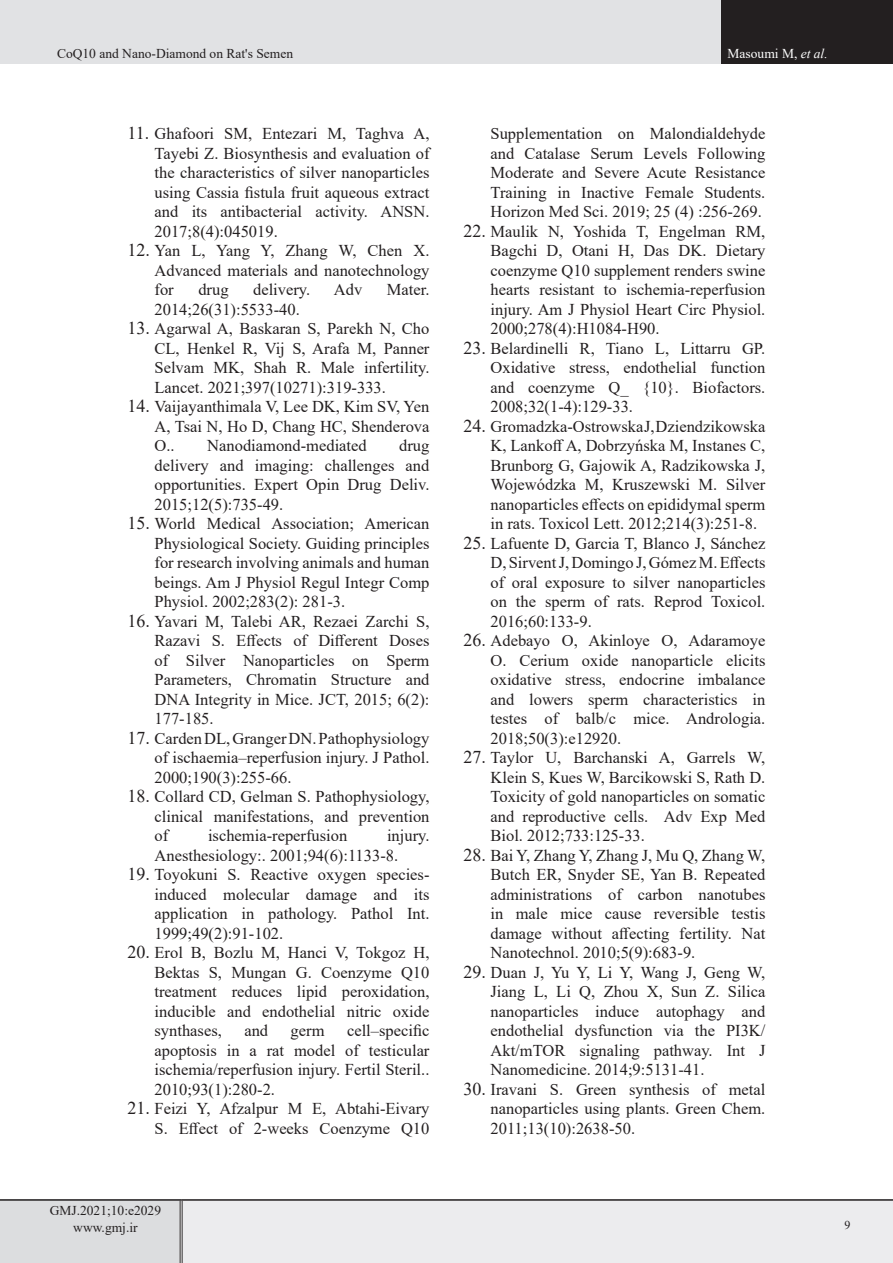
<style>
.page{position:relative;width:893px;height:1263px;background:#fff}
.page>*{position:absolute;margin:0;border:0;box-sizing:border-box;transform-origin:0 0}
.t1{font:16.5px/19.5px "Times New Roman";color:#231f20;text-align:justify}
.t2{font:13.5px/16.2px "Times New Roman";color:#231f20;text-align:center}
.t3{font:13.5px "Times New Roman";color:#fff}
.t4{font:12px "Times New Roman";color:#231f20}
.s1{font-style:italic}
.s2{font-size:18px}
</style>
<div class="page">
<div style="left:0;top:0;width:722px;height:64px;background:#e1e2e4"></div>
<div style="left:722px;top:0;width:171px;height:64px;background:#231f20"></div>
<div style="left:0;top:1200px;width:181px;height:63px;background:#dcdddf"></div>
<div style="left:181px;top:1200px;width:712px;height:63px;background:#ececee"></div>
<hr style="left:180px;top:1201px;width:3px;height:62px;background:#fff">
<hr style="left:180px;top:1201px;width:1px;height:62px;background:#231f20">
<hr style="left:182px;top:1201px;width:1px;height:62px;background:#231f20">
<hr style="left:0;top:1199px;width:181px;height:2px;background:#231f20">
<hr style="left:181px;top:1199px;width:712px;height:2px;background:#231f20">
<p class="t2" style="left:57px;top:45px;width:238px">CoQ10 and Nano-Diamond on Rat's Semen</p>
<p class="t3" style="left:728px;top:44px;width:102px">Masoumi M, <span class="s1">et al.</span></p>
<p class="t1" style="left:155px;top:123px;width:276px;text-indent:-27px"><span class="s2">11.</span> Ghafoori SM, Entezari M, Taghva A, Tayebi Z. Biosynthesis and evaluation of the characteristics of silver nanoparticles using Cassia fistula fruit aqueous extract and its antibacterial activity. ANSN.<br>2017;8(4):045019.</p>
<p class="t1" style="left:155px;top:240px;width:276px;text-indent:-27px"><span class="s2">12.</span> Yan L, Yang Y, Zhang W, Chen X.<br>Advanced materials and nanotechnology for</p>
<p class="t1" style="left:198px;top:279px;width:32px">drug</p>
<p class="t1" style="left:253px;top:279px;width:59px">delivery.</p>
<p class="t1" style="left:334px;top:279px;width:30px">Adv</p>
<p class="t1" style="left:387px;top:279px;width:44px">Mater.</p>
<p class="t1" style="left:155px;top:299px;width:147px">2014;26(31):5533-40.</p>
<p class="t1" style="left:155px;top:318px;width:276px;text-indent:-27px"><span class="s2">13.</span> Agarwal A, Baskaran S, Parekh N, Cho CL, Henkel R, Vij S, Arafa M, Panner Selvam MK, Shah R. Male infertility.<br>Lancet. 2021;397(10271):319-333.</p>
<p class="t1" style="left:155px;top:396px;width:276px;text-indent:-27px"><span class="s2">14.</span> Vaijayanthimala V, Lee DK, Kim SV, Yen A, Tsai N, Ho D, Chang HC, Shenderova O..</p>
<p class="t1" style="left:155px;top:435px;width:276px;text-indent:245px">drug delivery and imaging: challenges and opportunities. Expert Opin Drug Deliv.<br>2015;12(5):735-49.</p>
<p class="t1" style="left:155px;top:513px;width:276px;text-indent:-27px"><span class="s2">15.</span> World Medical Association; American Physiological Society. Guiding principles for research involving animals and human beings. Am J Physiol Regul Integr Comp Physiol. 2002;283(2): 281-3.</p>
<p class="t1" style="left:155px;top:611px;width:276px;text-indent:-27px"><span class="s2">16.</span> Yavari M, Talebi AR, Rezaei Zarchi S, Razavi S. Effects of Different Doses of Silver Nanoparticles on Sperm Parameters, Chromatin Structure and DNA Integrity in Mice. JCT, 2015; 6(2):<br>177-185.</p>
<p class="t1" style="left:155px;top:728px;width:276px;text-indent:-27px"><span class="s2">17.</span> Carden DL, Granger DN. Pathophysiology of ischaemia–reperfusion injury. J Pathol.<br>2000;190(3):255-66.</p>
<p class="t1" style="left:155px;top:787px;width:276px;text-indent:-27px"><span class="s2">18.</span> Collard CD, Gelman S. Pathophysiology, clinical manifestations, and prevention of</p>
<p class="t1" style="left:207px;top:435px;width:161px">Nanodiamond-mediated</p>
<p class="t1" style="left:155px;top:826px;width:276px;text-indent:232px">injury.<br>Anesthesiology:. 2001;94(6):1133-8.</p>
<p class="t1" style="left:155px;top:865px;width:276px;text-indent:-27px"><span class="s2">19.</span> Toyokuni S. Reactive oxygen species‐ induced molecular damage and its application in pathology. Pathol Int.<br>1999;49(2):91-102.</p>
<p class="t1" style="left:155px;top:943px;width:276px;text-indent:-27px"><span class="s2">20.</span> Erol B, Bozlu M, Hanci V, Tokgoz H, Bektas S, Mungan G. Coenzyme Q10 treatment reduces lipid peroxidation, inducible and endothelial nitric oxide synthases,</p>
<p class="t1" style="left:208px;top:826px;width:141px">ischemia-reperfusion</p>
<p class="t1" style="left:155px;top:1021px;width:276px;text-indent:192px">cell–specific apoptosis in a rat model of testicular ischemia/reperfusion injury. Fertil Steril..<br>2010;93(1):280-2.</p>
<p class="t1" style="left:128px;top:1099px;width:303px;text-align:right"><span class="s2">21.</span> Feizi Y, Afzalpur M E, Abtahi-Eivary<br>S. Effect of 2-weeks Coenzyme Q10</p>
<p class="t1" style="left:244px;top:1021px;width:25px">and</p>
<p class="t1" style="left:291px;top:1021px;width:35px">germ</p>
<p class="t1" style="left:490px;top:123px;width:276px">Supplementation on Malondialdehyde and Catalase Serum Levels Following Moderate and Severe Acute Resistance Training in Inactive Female Students.<br>Horizon Med Sci. 2019; 25 (4) :256-269.</p>
<p class="t1" style="left:490px;top:221px;width:276px;text-indent:-27px"><span class="s2">22.</span> Maulik N, Yoshida T, Engelman RM, Bagchi D, Otani H, Das DK. Dietary coenzyme Q10 supplement renders swine hearts resistant to ischemia-reperfusion injury. Am J Physiol Heart Circ Physiol.<br>2000;278(4):H1084-H90.</p>
<p class="t1" style="left:490px;top:338px;width:276px;text-indent:-27px"><span class="s2">23.</span> Belardinelli R, Tiano L, Littarru GP.<br>Oxidative stress, endothelial function and coenzyme Q_ {10}. Biofactors.<br>2008;32(1-4):129-33.</p>
<p class="t1" style="left:490px;top:416px;width:276px;text-indent:-27px"><span class="s2">24.</span> Gromadzka-Ostrowska J, Dziendzikowska K, Lankoff A, Dobrzyńska M, Instanes C, Brunborg G, Gajowik A, Radzikowska J, Wojewódzka M, Kruszewski M. Silver nanoparticles effects on epididymal sperm in rats. Toxicol Lett. 2012;214(3):251-8.</p>
<p class="t1" style="left:490px;top:533px;width:276px;text-indent:-27px"><span class="s2">25.</span> Lafuente D, Garcia T, Blanco J, Sánchez D, Sirvent J, Domingo J, Gómez M. Effects of oral exposure to silver nanoparticles on the sperm of rats. Reprod Toxicol.<br>2016;60:133-9.</p>
<p class="t1" style="left:490px;top:630px;width:276px;text-indent:-27px"><span class="s2">26.</span> Adebayo O, Akinloye O, Adaramoye O. Cerium oxide nanoparticle elicits oxidative stress, endocrine imbalance and lowers sperm characteristics in testes of balb/c mice. Andrologia.<br>2018;50(3):e12920.</p>
<p class="t1" style="left:490px;top:747px;width:276px;text-indent:-27px"><span class="s2">27.</span> Taylor U, Barchanski A, Garrels W, Klein S, Kues W, Barcikowski S, Rath D.<br>Toxicity of gold nanoparticles on somatic and reproductive cells. Adv Exp Med Biol. 2012;733:125-33.</p>
<p class="t1" style="left:490px;top:845px;width:276px;text-indent:-27px"><span class="s2">28.</span> Bai Y, Zhang Y, Zhang J, Mu Q, Zhang W, Butch ER, Snyder SE, Yan B. Repeated administrations of carbon nanotubes in male mice cause reversible testis damage without affecting fertility. Nat Nanotechnol. 2010;5(9):683-9.</p>
<p class="t1" style="left:490px;top:962px;width:276px;text-indent:-27px"><span class="s2">29.</span> Duan J, Yu Y, Li Y, Wang J, Geng W, Jiang L, Li Q, Zhou X, Sun Z. Silica nanoparticles induce autophagy and endothelial dysfunction via the PI3K/ Akt/mTOR signaling pathway. Int J Nanomedicine. 2014;9:5131-41.</p>
<p class="t1" style="left:490px;top:1079px;width:276px;text-indent:-27px"><span class="s2">30.</span> Iravani S. Green synthesis of metal nanoparticles using plants. Green Chem.<br>2011;13(10):2638-50.</p>
<p class="t2" style="left:50px;top:1202px;width:113px">GMJ.2021;10:e2029 www.gmj.ir</p>
<p class="t4" style="left:845px;top:1216px;width:7px">9</p>
</div>
